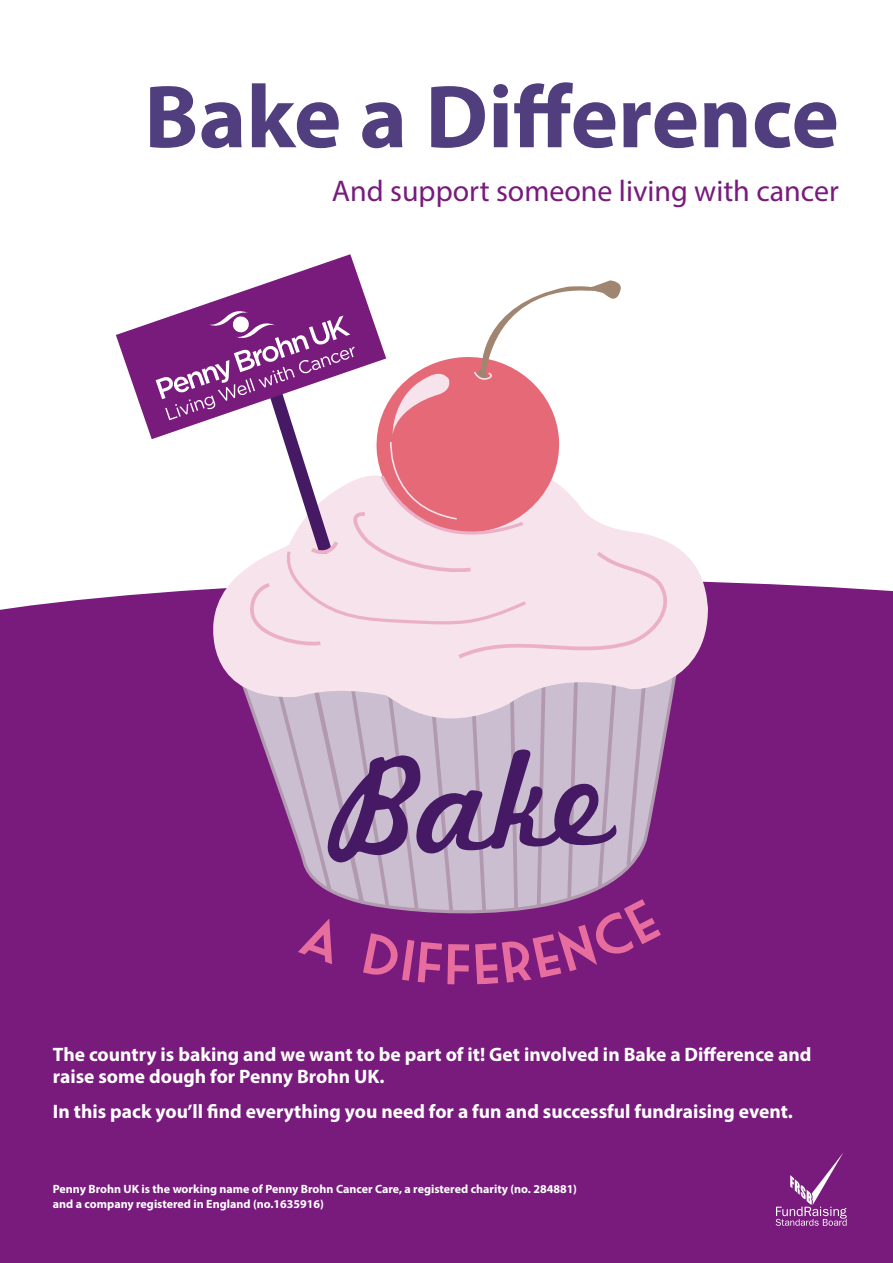
<style>
.page{position:relative;width:893px;height:1263px;background:#fff}
.page>*{position:absolute;margin:0;border:0;box-sizing:border-box;transform-origin:0 0}
.t1{font:700 90px "Myriad Pro";color:#513e7e}
.t2{font:30px "Myriad Pro";color:#781b7d}
.t3{font:700 19.5px/22.5px "Myriad Pro";color:#fff}
.t4{font:700 12px/14.4px "Myriad Pro";color:#fff}
</style>
<div class="page">
<svg style="left:0;top:582px;width:893px;height:43px;fill:#781b7d"></svg>
<div style="left:0;top:625px;width:893px;height:638px;background:#781b7d"></div>
<svg style="left:776px;top:1153px;width:71px;height:73px"></svg>
<svg style="left:676px;top:547px;width:33px;height:130px;fill:#f6e3eb"></svg>
<svg style="left:116px;top:254px;width:240px;height:183px"></svg>
<svg style="left:151px;top:270px;width:525px;height:714px"></svg>
<h1 class="t1" style="left:144px;top:58px;width:696px">Bake a Difference</h1>
<h2 class="t2" style="left:332px;top:173px;width:508px">And support someone living with cancer</h2>
<p class="t3" style="left:53px;top:1042px;width:760px">The country is baking and we want to be part of it! Get involved in Bake a Difference and raise some dough for Penny Brohn UK.</p>
<p class="t3" style="left:53px;top:1099px;width:741px">In this pack you’ll find everything you need for a fun and successful fundraising event.</p>
<p class="t4" style="left:53px;top:1182px;width:526px">Penny Brohn UK is the working name of Penny Brohn Cancer Care, a registered charity (no. 284881) and a company registered in England (no.1635916)</p>
</div>
